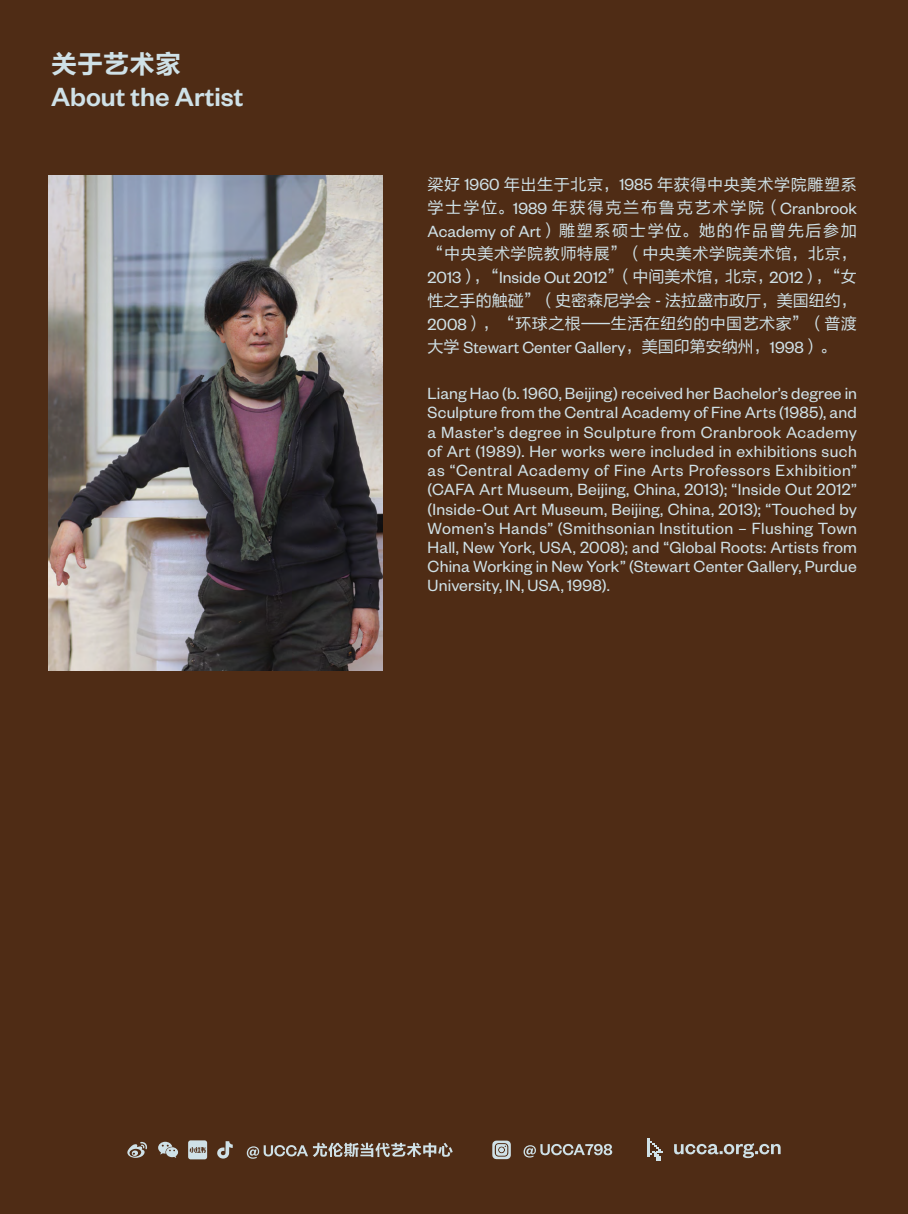
<style>
.page{position:relative;width:908px;height:1214px;background:#fff}
.page>*{position:absolute;margin:0;border:0;box-sizing:border-box;transform-origin:0 0}
.t1{font:500 28.8px "Founders Grotesk";color:#cfe1e7}
.t2{font:26px "FZLTCHK GBK1 0";color:#cfe1e7}
.t3{font:17.8px/19.2px "Founders Grotesk";color:#cfe1e7;text-align:justify}
.t4{font:16px/23.2px "FZLTHK GBK1 0";letter-spacing:.035em;color:#cfe1e7;text-align:justify}
.t5{font:16px/23.2px "FZLTHK GBK1 0";color:#cfe1e7}
.s1{font-family:"Founders Grotesk";font-size:17.8px}
.s2{font-family:"FZLTHK GBK1 0";font-size:16px}
</style>
<div class="page">
<div style="left:0;top:0;width:907px;height:1213px;background:#4f2c15"></div>
<img style="left:48px;top:176px;width:335px;height:494px">
<svg style="left:492px;top:1140px;width:18px;height:18px"></svg>
<svg style="left:523px;top:1143px;width:89px;height:14px"></svg>
<svg style="left:674px;top:1143px;width:106px;height:14px"></svg>
<svg style="left:647px;top:1138px;width:14px;height:22px"></svg>
<svg style="left:247px;top:1142px;width:205px;height:16px"></svg>
<svg style="left:217px;top:1141px;width:16px;height:17px"></svg>
<svg style="left:158px;top:1141px;width:20px;height:16px"></svg>
<svg style="left:127px;top:1141px;width:20px;height:16px"></svg>
<svg style="left:188px;top:1140px;width:19px;height:19px"></svg>
<h2 class="t2" style="left:51px;top:50px;width:132px">关于艺术家</h2>
<h1 class="t1" style="left:51px;top:79px;width:193px">About the Artist</h1>
<p class="t4" style="left:427px;top:173px;width:430px">梁好 <span class="s1">1960</span> 年出生于北京，<span class="s1">1985</span> 年获得中央美术学院雕塑系学士学位。<span class="s1">1989</span> 年获得克兰布鲁克艺术学院（<span class="s1">Cranbrook Academy of Art</span>）雕塑系硕士学位。她的作品曾先后参加“中央美术学院教师特展”（中央美术学院美术馆，北京，</p>
<p class="t3" style="left:427px;top:267px;width:430px">2013<span class="s2">），“</span>Inside Out 2012<span class="s2">”（中间美术馆，北京，</span>2012<span class="s2">），“女</span></p>
<p class="t5" style="left:427px;top:289px;width:430px">性之手的触碰”（史密森尼学会 <span class="s1">-</span> 法拉盛市政厅，美国纽约，<br><span class="s1">2008</span>），“环球之根—生活在纽约的中国艺术家”（普渡</p>
<p class="t3" style="left:427px;top:336px;width:409px"><span class="s2">大学</span> Stewart Center Gallery<span class="s2">，美国印第安纳州，</span>1998<span class="s2">）。</span></p>
<p class="t3" style="left:427px;top:383px;width:430px">Liang Hao (b. 1960, Beijing) received her Bachelor’s degree in Sculpture from the Central Academy of Fine Arts (1985), and a Master’s degree in Sculpture from Cranbrook Academy of Art (1989). Her works were included in exhibitions such as “Central Academy of Fine Arts Professors Exhibition” (CAFA Art Museum, Beijing, China, 2013); “Inside Out 2012” (Inside-Out Art Museum, Beijing, China, 2013); “Touched by Women’s Hands” (Smithsonian Institution – Flushing Town Hall, New York, USA, 2008); and “Global Roots: Artists from China Working in New York” (Stewart Center Gallery, Purdue University, IN, USA, 1998).</p>
</div>
